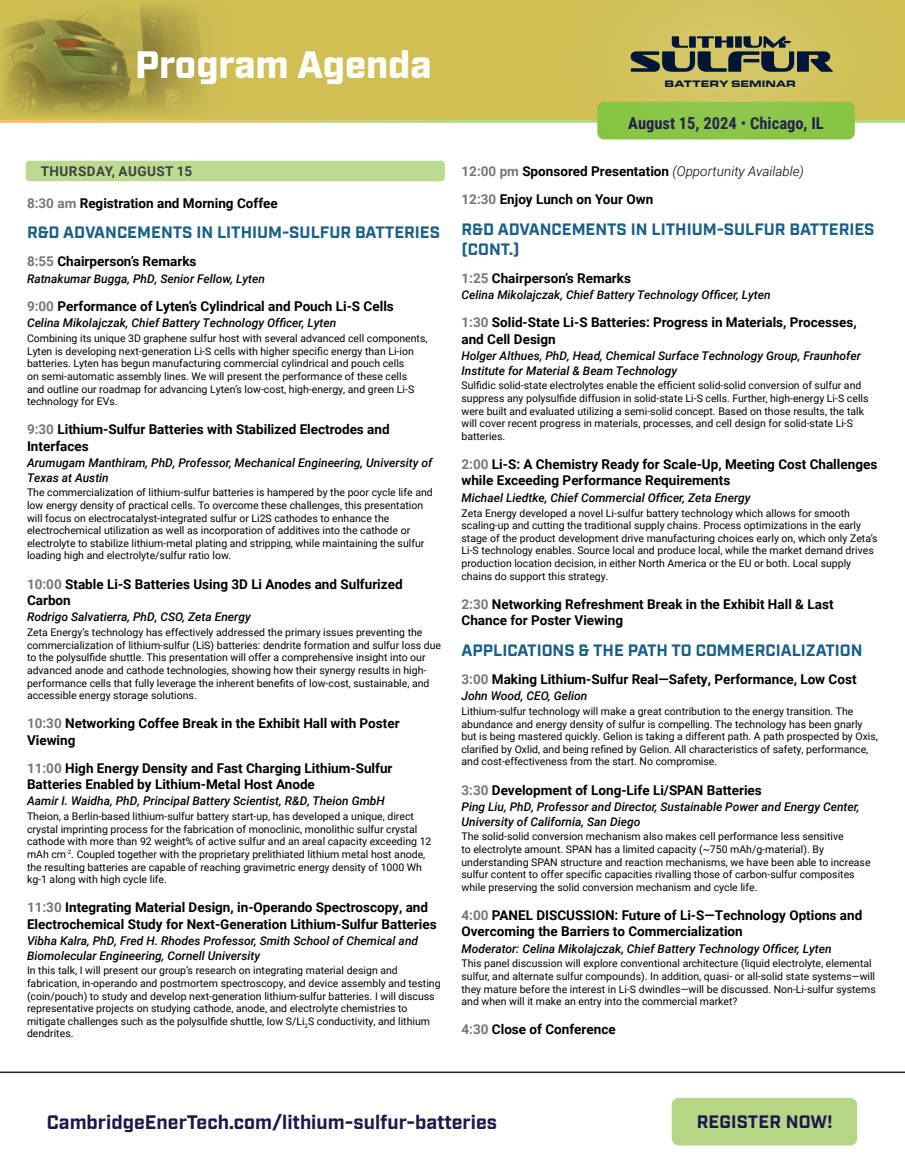
<style>
.page{position:relative;width:905px;height:1175px;background:#fff}
.page>*{position:absolute;margin:0;border:0;box-sizing:border-box;transform-origin:0 0}
.t1{font:900 38.25px "Industry";color:#fff}
.t2{font:700 19.5px "Industry";color:#1d174b}
.t3{font:700 18px "Industry";letter-spacing:.01em;color:#1d174b}
.t4{font:700 16.5px/19.8px "Industry";color:#1a6086}
.t5{font:700 16.5px "Roboto Condensed";color:#1d174b}
.t6{font:700 13.5px/16.2px "Roboto";color:#000}
.t7{font:700 13.5px "Roboto";letter-spacing:.035em;color:#404042}
.t8{font:italic 500 12px/14.4px "Roboto";color:#000}
.t9{font:10.5px/12.6px "Roboto";color:#000}
.t10{font:900 9.75px "Eurostile Ext";color:#001636}
.s1{color:#76787a}
.s2{font-weight:400}
.s3{font-weight:300;font-style:italic}
</style>
<div class="page">
<div style="left:671px;top:1097px;width:186px;height:48px;background:#b5d785;border-radius:7px"></div>
<hr style="left:0;top:1071px;width:904px;height:2px;background:#1d174b">
<div style="left:0;top:0;width:904px;height:120px;background:#d0c054"></div>
<img style="left:3px;top:3px;width:202px;height:113px">
<div style="left:544px;top:0;width:360px;height:181px;background:#fff;opacity:.75"></div>
<svg style="left:630px;top:36px;width:202px;height:36px"></svg>
<div style="left:26px;top:161px;width:419px;height:20px;background:#bcdb90;border-radius:4px"></div>
<h1 class="t1" style="left:135px;top:41px;width:298px">Program Agenda</h1>
<p class="t7" style="left:41px;top:162px;width:153px">THURSDAY, AUGUST 15</p>
<p class="t6" style="left:27px;top:194px;width:252px"><span class="s1">8:30 am</span> Registration and Morning Coffee</p>
<h3 class="t4" style="left:27px;top:223px;width:414px">R&amp;D ADVANCEMENTS IN LITHIUM-SULFUR BATTERIES</h3>
<p class="t6" style="left:27px;top:253px;width:171px"><span class="s1">8:55</span> Chairperson’s Remarks</p>
<p class="t8" style="left:27px;top:271px;width:239px">Ratnakumar Bugga, PhD, Senior Fellow, Lyten</p>
<p class="t6" style="left:27px;top:297px;width:368px"><span class="s1">9:00</span> Performance of Lyten’s Cylindrical and Pouch Li-S Cells</p>
<p class="t8" style="left:27px;top:315px;width:311px">Celina Mikolajczak, Chief Battery Technology Officer, Lyten</p>
<p class="t9" style="left:27px;top:332px;width:402px">Combining its unique 3D graphene sulfur host with several advanced cell components, Lyten is developing next-generation Li-S cells with higher specific energy than Li-ion batteries. Lyten has begun manufacturing commercial cylindrical and pouch cells<br>on semi-automatic assembly lines. We will present the performance of these cells<br>and outline our roadmap for advancing Lyten’s low-cost, high-energy, and green Li-S technology for EVs.</p>
<p class="t6" style="left:27px;top:421px;width:364px"><span class="s1">9:30</span> Lithium-Sulfur Batteries with Stabilized Electrodes and<br>Interfaces</p>
<p class="t8" style="left:27px;top:455px;width:407px">Arumugam Manthiram, PhD, Professor, Mechanical Engineering, University of<br>Texas at Austin</p>
<p class="t9" style="left:27px;top:486px;width:407px">The commercialization of lithium-sulfur batteries is hampered by the poor cycle life and low energy density of practical cells. To overcome these challenges, this presentation will focus on electrocatalyst-integrated sulfur or Li2S cathodes to enhance the electrochemical utilization as well as incorporation of additives into the cathode or electrolyte to stabilize lithium-metal plating and stripping, while maintaining the sulfur loading high and electrolyte/sulfur ratio low.</p>
<p class="t6" style="left:27px;top:575px;width:377px"><span class="s1">10:00</span> Stable Li-S Batteries Using 3D Li Anodes and Sulfurized<br>Carbon</p>
<p class="t8" style="left:27px;top:609px;width:225px">Rodrigo Salvatierra, PhD, CSO, Zeta Energy</p>
<p class="t9" style="left:27px;top:625px;width:415px">Zeta Energy’s technology has effectively addressed the primary issues preventing the commercialization of lithium-sulfur (LiS) batteries: dendrite formation and sulfur loss due to the polysulfide shuttle. This presentation will offer a comprehensive insight into our advanced anode and cathode technologies, showing how their synergy results in high&shy;performance cells that fully leverage the inherent benefits of low-cost, sustainable, and accessible energy storage solutions.</p>
<p class="t6" style="left:27px;top:715px;width:374px"><span class="s1">10:30</span> Networking Coffee Break in the Exhibit Hall with Poster<br>Viewing</p>
<p class="t6" style="left:27px;top:759px;width:367px"><span class="s1">11:00</span> High Energy Density and Fast Charging Lithium-Sulfur<br>Batteries Enabled by Lithium-Metal Host Anode</p>
<p class="t8" style="left:27px;top:793px;width:359px">Aamir I. Waidha, PhD, Principal Battery Scientist, R&amp;D, Theion GmbH</p>
<p class="t9" style="left:27px;top:809px;width:406px">Theion, a Berlin-based lithium-sulfur battery start-up, has developed a unique, direct crystal imprinting process for the fabrication of monoclinic, monolithic sulfur crystal cathode with more than 92 weight% of active sulfur and an areal capacity exceeding 12 mAh cm<sup>-2</sup>. Coupled together with the proprietary prelithiated lithium metal host anode, the resulting batteries are capable of reaching gravimetric energy density of 1000 Wh kg-1 along with high cycle life.</p>
<p class="t6" style="left:27px;top:899px;width:411px"><span class="s1">11:30</span> Integrating Material Design, in-Operando Spectroscopy, and<br>Electrochemical Study for Next-Generation Lithium-Sulfur Batteries</p>
<p class="t8" style="left:27px;top:933px;width:392px">Vibha Kalra, PhD, Fred H. Rhodes Professor, Smith School of Chemical and<br>Biomolecular Engineering, Cornell University</p>
<p class="t9" style="left:27px;top:963px;width:415px">In this talk, I will present our group’s research on integrating material design and fabrication, in-operando and postmortem spectroscopy, and device assembly and testing (coin/pouch) to study and develop next-generation lithium-sulfur batteries. I will discuss representative projects on studying cathode, anode, and electrolyte chemistries to mitigate challenges such as the polysulfide shuttle, low S/Li<sub>2</sub>S conductivity, and lithium dendrites.</p>
<p class="t10" style="left:664px;top:76px;width:133px">BATTERY SEMINAR</p>
<h3 class="t5" style="left:628px;top:112px;width:197px">August 15, 2024 <span class="s2">•</span> Chicago, IL</h3>
<p class="t6" style="left:461px;top:157px;width:344px;line-height:28px"><span class="s1">12:00 pm</span> Sponsored Presentation <span class="s3">(Opportunity Available)<br></span><span class="s1">12:30</span> Enjoy Lunch on Your Own</p>
<h3 class="t4" style="left:461px;top:220px;width:414px">R&amp;D ADVANCEMENTS IN LITHIUM-SULFUR BATTERIES (CONT.)</h3>
<p class="t6" style="left:461px;top:269px;width:171px"><span class="s1">1:25</span> Chairperson’s Remarks</p>
<p class="t8" style="left:461px;top:287px;width:311px">Celina Mikolajczak, Chief Battery Technology Officer, Lyten</p>
<p class="t6" style="left:461px;top:314px;width:396px"><span class="s1">1:30</span> Solid-State Li-S Batteries: Progress in Materials, Processes, and Cell Design</p>
<p class="t8" style="left:461px;top:348px;width:401px">Holger Althues, PhD, Head, Chemical Surface Technology Group, Fraunhofer<br>Institute for Material &amp; Beam Technology</p>
<p class="t9" style="left:461px;top:379px;width:408px">Sulfidic solid-state electrolytes enable the efficient solid-solid conversion of sulfur and suppress any polysulfide diffusion in solid-state Li-S cells. Further, high-energy Li-S cells were built and evaluated utilizing a semi-solid concept. Based on those results, the talk will cover recent progress in materials, processes, and cell design for solid-state Li-S batteries.</p>
<p class="t6" style="left:461px;top:455px;width:417px"><span class="s1">2:00</span> Li-S: A Chemistry Ready for Scale-Up, Meeting Cost Challenges while Exceeding Performance Requirements</p>
<p class="t8" style="left:461px;top:490px;width:291px">Michael Liedtke, Chief Commercial Officer, Zeta Energy</p>
<p class="t9" style="left:461px;top:506px;width:417px">Zeta Energy developed a novel Li-sulfur battery technology which allows for smooth scaling-up and cutting the traditional supply chains. Process optimizations in the early stage of the product development drive manufacturing choices early on, which only Zeta’s Li-S technology enables. Source local and produce local, while the market demand drives production location decision, in either North America or the EU or both. Local supply chains do support this strategy.</p>
<p class="t6" style="left:461px;top:595px;width:373px"><span class="s1">2:30</span> Networking Refreshment Break in the Exhibit Hall &amp; Last<br>Chance for Poster Viewing</p>
<h3 class="t4" style="left:461px;top:640px;width:402px">APPLICATIONS &amp; THE PATH TO COMMERCIALIZATION</h3>
<p class="t6" style="left:461px;top:670px;width:396px"><span class="s1">3:00</span> Making Lithium-Sulfur Real—Safety, Performance, Low Cost</p>
<p class="t8" style="left:461px;top:688px;width:127px">John Wood, CEO, Gelion</p>
<p class="t9" style="left:461px;top:704px;width:418px">Lithium-sulfur technology will make a great contribution to the energy transition. The abundance and energy density of sulfur is compelling. The technology has been gnarly but is being mastered quickly. Gelion is taking a different path. A path prospected by Oxis, clarified by Oxlid, and being refined by Gelion. All characteristics of safety, performance, and cost-effectiveness from the start. No compromise.</p>
<p class="t6" style="left:461px;top:781px;width:302px"><span class="s1">3:30</span> Development of Long-Life Li/SPAN Batteries</p>
<p class="t8" style="left:461px;top:799px;width:399px">Ping Liu, PhD, Professor and Director, Sustainable Power and Energy Center,<br>University of California, San Diego</p>
<p class="t9" style="left:461px;top:830px;width:410px">The solid-solid conversion mechanism also makes cell performance less sensitive<br>to electrolyte amount. SPAN has a limited capacity (~750 mAh/g-material). By understanding SPAN structure and reaction mechanisms, we have been able to increase sulfur content to offer specific capacities rivalling those of carbon-sulfur composites while preserving the solid conversion mechanism and cycle life.</p>
<p class="t6" style="left:461px;top:906px;width:402px"><span class="s1">4:00</span> PANEL DISCUSSION: Future of Li-S—Technology Options and<br>Overcoming the Barriers to Commercialization</p>
<p class="t8" style="left:461px;top:940px;width:371px">Moderator: Celina Mikolajczak, Chief Battery Technology Officer, Lyten</p>
<p class="t9" style="left:461px;top:957px;width:416px">This panel discussion will explore conventional architecture (liquid electrolyte, elemental sulfur, and alternate sulfur compounds). In addition, quasi- or all-solid state systems—will they mature before the interest in Li-S dwindles—will be discussed. Non-Li-sulfur systems and when will it make an entry into the commercial market?</p>
<p class="t6" style="left:461px;top:1021px;width:156px"><span class="s1">4:30</span> Close of Conference</p>
<h2 class="t2" style="left:47px;top:1110px;width:452px">CambridgeEnerTech.com/lithium-sulfur-batteries</h2>
<h3 class="t3" style="left:696px;top:1111px;width:137px">REGISTER NOW!</h3>
</div>
